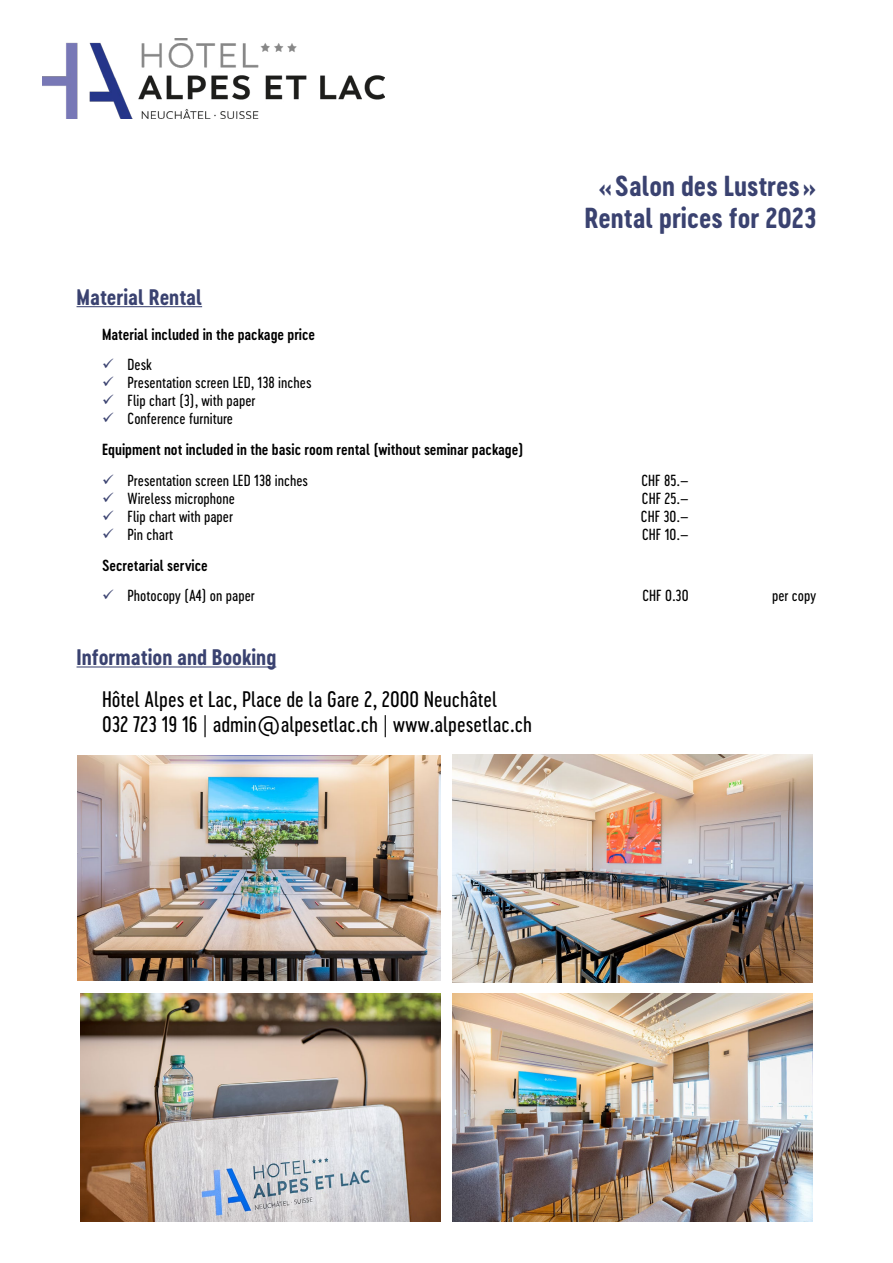
<style>
.page{position:relative;width:893px;height:1263px;background:#fff}
.page>*{position:absolute;margin:0;border:0;box-sizing:border-box;transform-origin:0 0}
.t1{font:27px/32.4px "Cervo Neue Bold Neue";color:#3a4270;text-align:center}
.t2{font:21px/25.2px "Cervo Neue Regular Neue";color:#000}
.t3{font:21px "Cervo Neue Bold Neue";color:#3a4270}
.t4{font:15px/18px "Cervo Neue Regular Neue";color:#000}
.t5{font:15px "Cervo Neue Semi Bold Neue";color:#000}
</style>
<div class="page">
<hr style="left:77px;top:306px;width:125px;height:1px;background:#3a4270">
<hr style="left:77px;top:666px;width:199px;height:1px;background:#3a4270">
<img style="left:43px;top:38px;width:342px;height:81px">
<img style="left:78px;top:756px;width:363px;height:224px">
<img style="left:452px;top:755px;width:361px;height:228px">
<img style="left:452px;top:993px;width:361px;height:228px">
<img style="left:80px;top:993px;width:361px;height:228px">
<h1 class="t1" style="left:585px;top:170px;width:233px">«Salon des Lustres »<br>Rental prices for 2023</h1>
<h2 class="t3" style="left:77px;top:282px;width:127px">Material Rental</h2>
<p class="t5" style="left:102px;top:324px;width:215px">Material included in the package price</p>
<p class="t4" style="left:128px;top:356px;width:185px">Desk<br>Presentation screen LED, 138 inches<br>Flip chart (3), with paper<br>Conference furniture</p>
<p class="t5" style="left:102px;top:439px;width:423px">Equipment not included in the basic room rental (without seminar package)</p>
<p class="t4" style="left:128px;top:471px;width:182px">Presentation screen LED 138 inches</p>
<p class="t4" style="left:641px;top:471px;width:49px">CHF 85.–</p>
<p class="t4" style="left:128px;top:489px;width:109px">Wireless microphone</p>
<p class="t4" style="left:642px;top:489px;width:48px">CHF 25.–</p>
<p class="t4" style="left:128px;top:507px;width:107px">Flip chart with paper</p>
<p class="t4" style="left:641px;top:507px;width:49px">CHF 30.–</p>
<p class="t4" style="left:128px;top:525px;width:47px">Pin chart</p>
<p class="t4" style="left:642px;top:525px;width:48px">CHF 10.–</p>
<p class="t5" style="left:102px;top:555px;width:107px">Secretarial service</p>
<p class="t4" style="left:128px;top:587px;width:129px">Photocopy (A4) on paper</p>
<p class="t4" style="left:642px;top:587px;width:48px">CHF 0.30</p>
<p class="t4" style="left:772px;top:587px;width:45px">per copy</p>
<h2 class="t3" style="left:77px;top:643px;width:201px">Information and Booking</h2>
<h2 class="t2" style="left:102px;top:686px;width:431px">Hôtel Alpes et Lac, Place de la Gare 2, 2000 Neuchâtel<br>032 723 19 16 | admin@alpesetlac.ch | www.alpesetlac.ch</h2>
</div>
